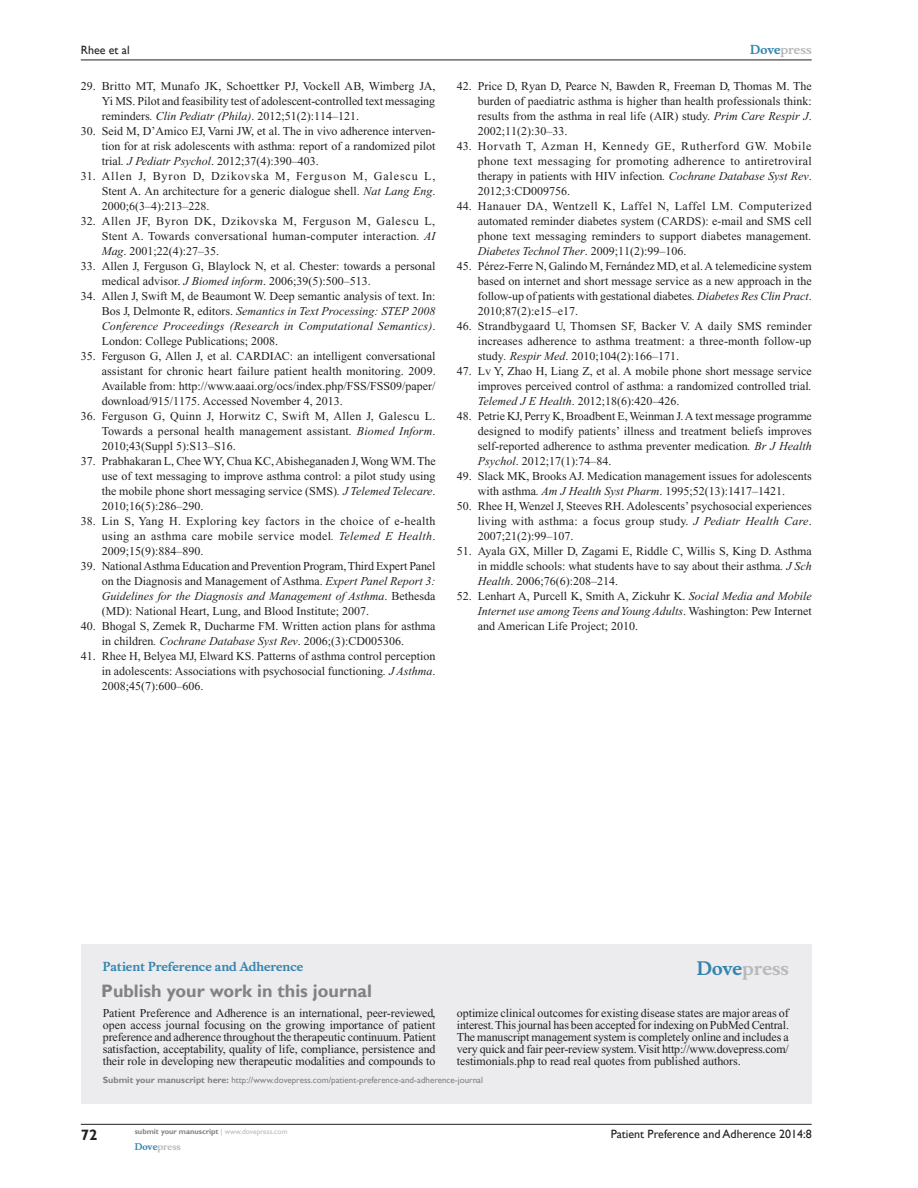
<style>
.page{position:relative;width:918px;height:1188px;background:#fff}
.page>*{position:absolute;margin:0;border:0;box-sizing:border-box;transform-origin:0 0}
.PromBx-H1{font:700 18px "Gill Sans";color:#808285}
.PromBx-Brand{font:700 18px "Musee";color:#b8b9bc}
.t1{font:700 15px "Gill Sans";color:#231f20}
.RefNL2{font:12px/15px "Times New Roman";color:#231f20;text-align:justify}
.PromBx-Tx{font:12px/12px "Times New Roman";letter-spacing:-.005em;color:#231f20;text-align:justify}
.t2{font:12px "Gill Sans";color:#231f20}
.PromBx-JrnlName{font:700 12px "Musee";color:#3485ae}
.t3{font:700 12px "Musee";color:#b8b9bc}
.PromBx-SubmitMssWebA{font:9px "Gill Sans";color:#808285}
.t4{font:700 9px "Musee";color:#b8b9bc}
.t5{font:700 7.5px "Gill Sans";color:#808285}
.s1{font-style:italic}
.s2{color:#3485ae}
.s3{font-weight:700}
.s4{font-weight:400;color:#b8b9bc}
</style>
<div class="page">
<div style="left:81px;top:944px;width:731px;height:159px;background:#ececee"></div>
<hr style="left:81px;top:1124px;width:731px;height:1px;background:#231f20">
<hr style="left:81px;top:60px;width:731px;height:1px;background:#231f20">
<p class="t2" style="left:81px;top:43px;width:50px">Rhee et al</p>
<p class="RefNL2" style="left:102px;top:79px;width:335px;text-indent:-21px">29. Britto MT, Munafo JK, Schoettker PJ, Vockell AB, Wimberg JA, Yi MS. Pilot and feasibility test of adolescent-controlled text messaging reminders<span class="s1">. Clin Pediatr (Phila)</span>. 2012;51(2):114–121.</p>
<p class="RefNL2" style="left:102px;top:124px;width:335px;text-indent:-21px">30. Seid M, D’Amico EJ, Varni JW, et al. The in vivo adherence interven&shy;tion for at risk adolescents with asthma: report of a randomized pilot trial<span class="s1">. J Pediatr Psychol</span>. 2012;37(4):390–403.</p>
<p class="RefNL2" style="left:102px;top:169px;width:335px;text-indent:-21px">31. Allen J, Byron D, Dzikovska M, Ferguson M, Galescu L, Stent A. An architecture for a generic dialogue shell. <span class="s1">Nat Lang Eng</span>.<br>2000;6(3–4):213–228.</p>
<p class="RefNL2" style="left:102px;top:214px;width:335px;text-indent:-21px">32. Allen JF, Byron DK, Dzikovska M, Ferguson M, Galescu L, Stent A. Towards conversational human-computer interaction<span class="s1">. AI Mag</span>. 2001;22(4):27–35.</p>
<p class="RefNL2" style="left:102px;top:259px;width:335px;text-indent:-21px">33. Allen J, Ferguson G, Blaylock N, et al. Chester: towards a personal medical advisor. <span class="s1">J Biomed inform</span>. 2006;39(5):500–513.</p>
<p class="RefNL2" style="left:102px;top:289px;width:335px;text-indent:-21px">34. Allen J, Swift M, de Beaumont W. Deep semantic analysis of text. In:<br>Bos J, Delmonte R, editors. <span class="s1">Semantics in Text Processing: STEP 2008<br>Conference Proceedings (Research in Computational Semantics)</span>.<br>London: College Publications; 2008.</p>
<p class="RefNL2" style="left:102px;top:349px;width:336px;text-indent:-21px">35. Ferguson G, Allen J, et al. CARDIAC: an intelligent conversational assistant for chronic heart failure patient health monitoring. 2009.<br>Available from: http://www.aaai.org/ocs/index.php/FSS/FSS09/paper/ download/915/1175. Accessed November 4, 2013.</p>
<p class="RefNL2" style="left:102px;top:409px;width:335px;text-indent:-21px">36. Ferguson G, Quinn J, Horwitz C, Swift M, Allen J, Galescu L.<br>Towards a personal health management assistant<span class="s1">. Biomed Inform</span>.<br>2010;43(Suppl 5):S13–S16.</p>
<p class="RefNL2" style="left:102px;top:454px;width:335px;text-indent:-21px">37. Prabhakaran L, Chee WY, Chua KC, Abisheganaden J, Wong WM. The use of text messaging to improve asthma control: a pilot study using the mobile phone short messaging service (SMS)<span class="s1">. J Telemed Telecare</span>.<br>2010;16(5):286–290.</p>
<p class="RefNL2" style="left:102px;top:514px;width:335px;text-indent:-21px">38. Lin S, Yang H. Exploring key factors in the choice of e-health using an asthma care mobile service model<span class="s1">. Telemed E Health</span>.<br>2009;15(9):884–890.</p>
<p class="RefNL2" style="left:102px;top:559px;width:335px;text-indent:-21px">39. National Asthma Education and Prevention Program, Third Expert Panel on the Diagnosis and Management of Asthma. <span class="s1">Expert Panel Report 3:<br>Guidelines for the Diagnosis and Management of Asthma</span>. Bethesda (MD): National Heart, Lung, and Blood Institute; 2007.</p>
<p class="RefNL2" style="left:102px;top:619px;width:335px;text-indent:-21px">40. Bhogal S, Zemek R, Ducharme FM. Written action plans for asthma in children<span class="s1">. Cochrane Database Syst Rev</span>. 2006;(3):CD005306.</p>
<p class="RefNL2" style="left:102px;top:649px;width:335px;text-indent:-21px">41. Rhee H, Belyea MJ, Elward KS. Patterns of asthma control perception in adolescents: Associations with psychosocial functioning<span class="s1">. J Asthma</span>.<br>2008;45(7):600–606.</p>
<p class="t3" style="left:750px;top:43px;width:63px"><span class="s2">Dove</span>press</p>
<p class="RefNL2" style="left:478px;top:79px;width:335px;text-indent:-21px">42. Price D, Ryan D, Pearce N, Bawden R, Freeman D, Thomas M. The burden of paediatric asthma is higher than health professionals think: results from the asthma in real life (AIR) study. <span class="s1">Prim Care Respir J</span>.<br>2002;11(2):30–33.</p>
<p class="RefNL2" style="left:478px;top:139px;width:335px;text-indent:-21px">43. Horvath T, Azman H, Kennedy GE, Rutherford GW. Mobile phone text messaging for promoting adherence to antiretroviral therapy in patients with HIV infection<span class="s1">. Cochrane Database Syst Rev</span>.<br>2012;3:CD009756.</p>
<p class="RefNL2" style="left:478px;top:199px;width:335px;text-indent:-21px">44. Hanauer DA, Wentzell K, Laffel N, Laffel LM. Computerized automated reminder diabetes system (CARDS): e-mail and SMS cell phone text messaging reminders to support diabetes management<span class="s1">.<br>Diabetes Technol Ther</span>. 2009;11(2):99–106.</p>
<p class="RefNL2" style="left:478px;top:259px;width:335px;text-indent:-21px">45. Pérez-Ferre N, Galindo M, Fernández MD, et al. A telemedicine system based on internet and short message service as a new approach in the follow-up of patients with gestational diabetes<span class="s1">. Diabetes Res Clin Pract</span>.<br>2010;87(2):e15–e17.</p>
<p class="RefNL2" style="left:478px;top:319px;width:335px;text-indent:-21px">46. Strandbygaard U, Thomsen SF, Backer V. A daily SMS reminder increases adherence to asthma treatment: a three-month follow-up study<span class="s1">. Respir Med</span>. 2010;104(2):166–171.</p>
<p class="RefNL2" style="left:478px;top:364px;width:335px;text-indent:-21px">47. Lv Y, Zhao H, Liang Z, et al. A mobile phone short message service improves perceived control of asthma: a randomized controlled trial<span class="s1">.<br>Telemed J E Health</span>. 2012;18(6):420–426.</p>
<p class="RefNL2" style="left:478px;top:409px;width:336px;text-indent:-21px">48. Petrie KJ, Perry K, Broadbent E, Weinman J. A text message programme designed to modify patients’ illness and treatment beliefs improves self-reported adherence to asthma preventer medication<span class="s1">. Br J Health Psychol</span>. 2012;17(1):74–84.</p>
<p class="RefNL2" style="left:457px;top:469px;width:356px;text-align:center">49. Slack MK, Brooks AJ. Medication management issues for adolescents with asthma<span class="s1">. Am J Health Syst Pharm</span>. 1995;52(13):1417–1421.</p>
<p class="RefNL2" style="left:478px;top:499px;width:335px;text-indent:-21px">50. Rhee H, Wenzel J, Steeves RH. Adolescents’ psychosocial experiences living with asthma: a focus group study. <span class="s1">J Pediatr Health Care</span>.<br>2007;21(2):99–107.</p>
<p class="RefNL2" style="left:478px;top:544px;width:335px;text-indent:-21px">51. Ayala GX, Miller D, Zagami E, Riddle C, Willis S, King D. Asthma in middle schools: what students have to say about their asthma<span class="s1">. J Sch Health</span>. 2006;76(6):208–214.</p>
<p class="RefNL2" style="left:478px;top:589px;width:335px;text-indent:-21px">52. Lenhart A, Purcell K, Smith A, Zickuhr K. <span class="s1">Social Media and Mobile Internet use among Teens and Young Adults</span>. Washington: Pew Internet and American Life Project; 2010.</p>
<p class="PromBx-JrnlName" style="left:103px;top:959px;width:202px">Patient Preference and Adherence</p>
<p class="PromBx-H1" style="left:101px;top:980px;width:272px">Publish your work in this journal</p>
<p class="PromBx-Brand" style="left:697px;top:958px;width:94px"><span class="s2">Dove</span>press</p>
<p class="PromBx-Tx" style="left:103px;top:1007px;width:334px">Patient Preference and Adherence is an international, peer-reviewed, open access journal focusing on the growing importance of patient preference and adherence throughout the therapeutic continuum. Patient satisfaction, acceptability, quality of life, compliance, persistence and their role in developing new therapeutic modalities and compounds to</p>
<p class="PromBx-Tx" style="left:457px;top:1007px;width:334px">optimize clinical outcomes for existing disease states are major areas of interest. This journal has been accepted for indexing on PubMed Central.<br>The manuscript management system is completely online and includes a very quick and fair peer-review system. Visit http://www.dovepress.com/ testimonials.php to read real quotes from published authors.</p>
<p class="PromBx-SubmitMssWebA" style="left:103px;top:1075px;width:382px"><span class="s3">Submit your manuscript here:</span> http://www.dovepress.com/patient-preference-and-adherence-journal</p>
<p class="t1" style="left:81px;top:1126px;width:18px">72</p>
<p class="t5" style="left:135px;top:1127px;width:154px">submit your manuscript <span class="s4">| www.dovepress.com</span></p>
<p class="t4" style="left:135px;top:1141px;width:48px"><span class="s2">Dove</span>press</p>
<p class="t2" style="left:611px;top:1127px;width:203px">Patient Preference and Adherence 2014:8</p>
</div>
